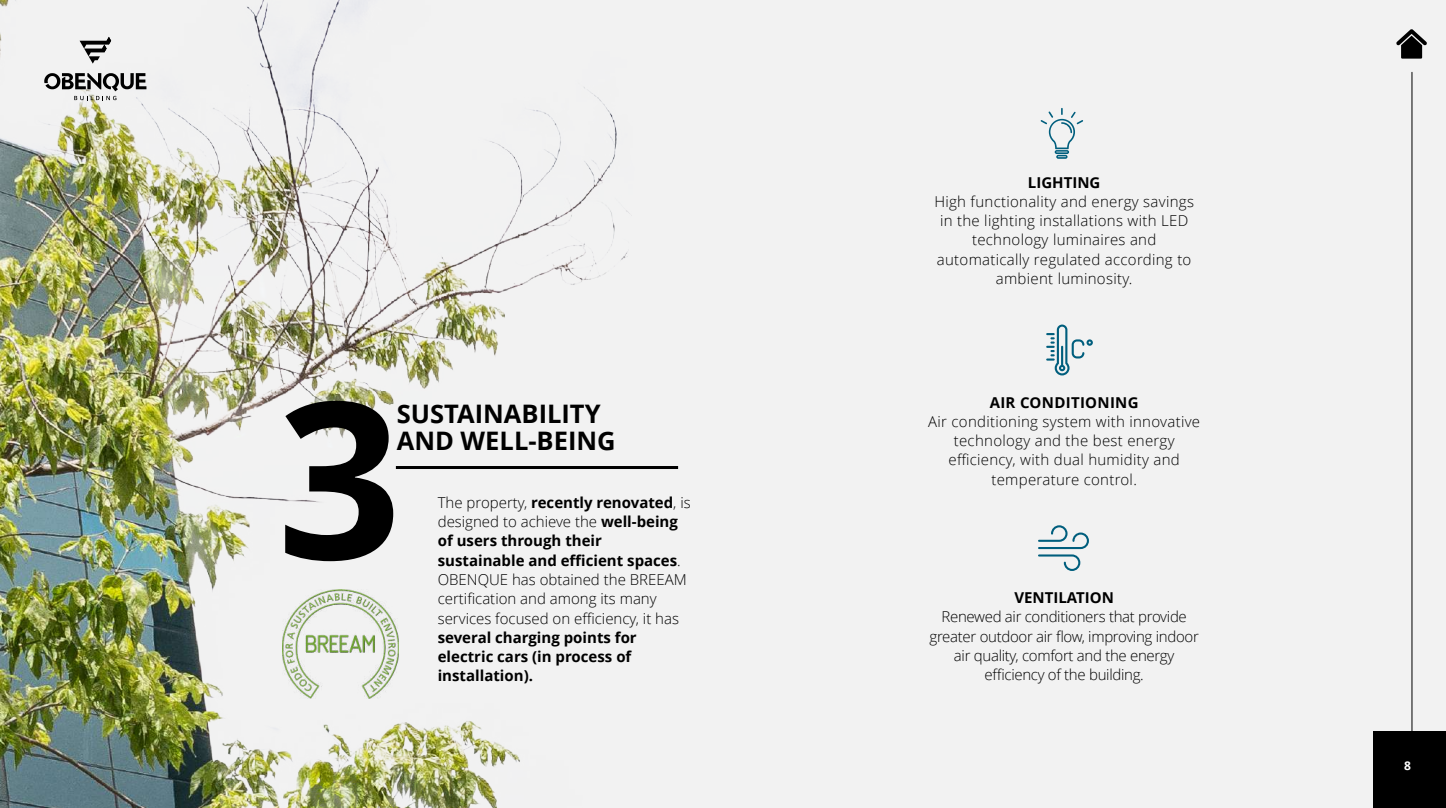
<style>
.page{position:relative;width:1446px;height:808px;background:#f2f2f2}
.page>*{position:absolute;margin:0;border:0;box-sizing:border-box;transform-origin:0 0}
.t1{font:700 218.55px "Open Sans";color:#000}
.t2{font:700 25.5px/27.5px "Open Sans";color:#000}
.t3{font:300 15px/19.4px "Open Sans";letter-spacing:.02em;color:#000;text-align:center}
.t4{font:300 15px/19.4px "Open Sans";color:#000}
.t5{font:300 15px/19.4px "Open Sans";letter-spacing:-.02em;color:#000;text-align:center}
.t6{font:700 15px/19.4px "Open Sans";color:#000}
.t7{font:700 15px "Open Sans";letter-spacing:.02em;color:#000}
.t8{font:700 12px "Open Sans";color:#fff}
.s1{font-weight:700}
</style>
<div class="page">
<img style="left:0;top:0;width:630px;height:808px">
<hr style="left:1411px;top:72px;width:1px;height:659px;background:#000">
<div style="left:1373px;top:731px;width:73px;height:77px;background:#000"></div>
<svg style="left:80px;top:37px;width:31px;height:27px"></svg>
<svg style="left:44px;top:73px;width:102px;height:27px"></svg>
<hr style="left:397px;top:466px;width:279px;height:3px;background:#000">
<svg style="left:1396px;top:29px;width:31px;height:30px"></svg>
<svg style="left:1046px;top:325px;width:47px;height:50px"></svg>
<svg style="left:1056px;top:155px;width:11px;height:4px"></svg>
<svg style="left:1040px;top:108px;width:43px;height:49px"></svg>
<svg style="left:1038px;top:525px;width:51px;height:46px"></svg>
<img style="left:282px;top:589px;width:117px;height:109px">
<h1 class="t1" style="left:277px;top:392px;width:126px">3</h1>
<h2 class="t2" style="left:397px;top:402px;width:220px">SUSTAINABILITY<br>AND WELL-BEING</h2>
<p class="t4" style="left:438px;top:494px;width:255px">The property, <span class="s1">recently renovated</span>, is designed to achieve the <span class="s1">well-being of users through their sustainable and efficient spaces</span>.<br>OBENQUE has obtained the BREEAM certification and among its many services focused on efficiency, it has</p>
<p class="t6" style="left:438px;top:629px;width:201px">several charging points for electric cars (in process of installation).</p>
<p class="t6" style="left:1028px;top:174px;width:74px">LIGHTING</p>
<p class="t3" style="left:934px;top:193px;width:261px">High functionality and energy savings in the lighting installations with LED technology luminaires and automatically regulated according to ambient luminosity.</p>
<p class="t7" style="left:990px;top:396px;width:150px">AIR CONDITIONING</p>
<p class="t3" style="left:928px;top:413px;width:273px">Air conditioning system with innovative technology and the best energy efficiency, with dual humidity and temperature control.</p>
<p class="t6" style="left:1014px;top:589px;width:101px">VENTILATION</p>
<p class="t5" style="left:929px;top:609px;width:271px">Renewed air conditioners that provide greater outdoor air flow, improving indoor air quality, comfort and the energy efficiency of the building.</p>
<p class="t8" style="left:1404px;top:761px;width:8px">8</p>
</div>
